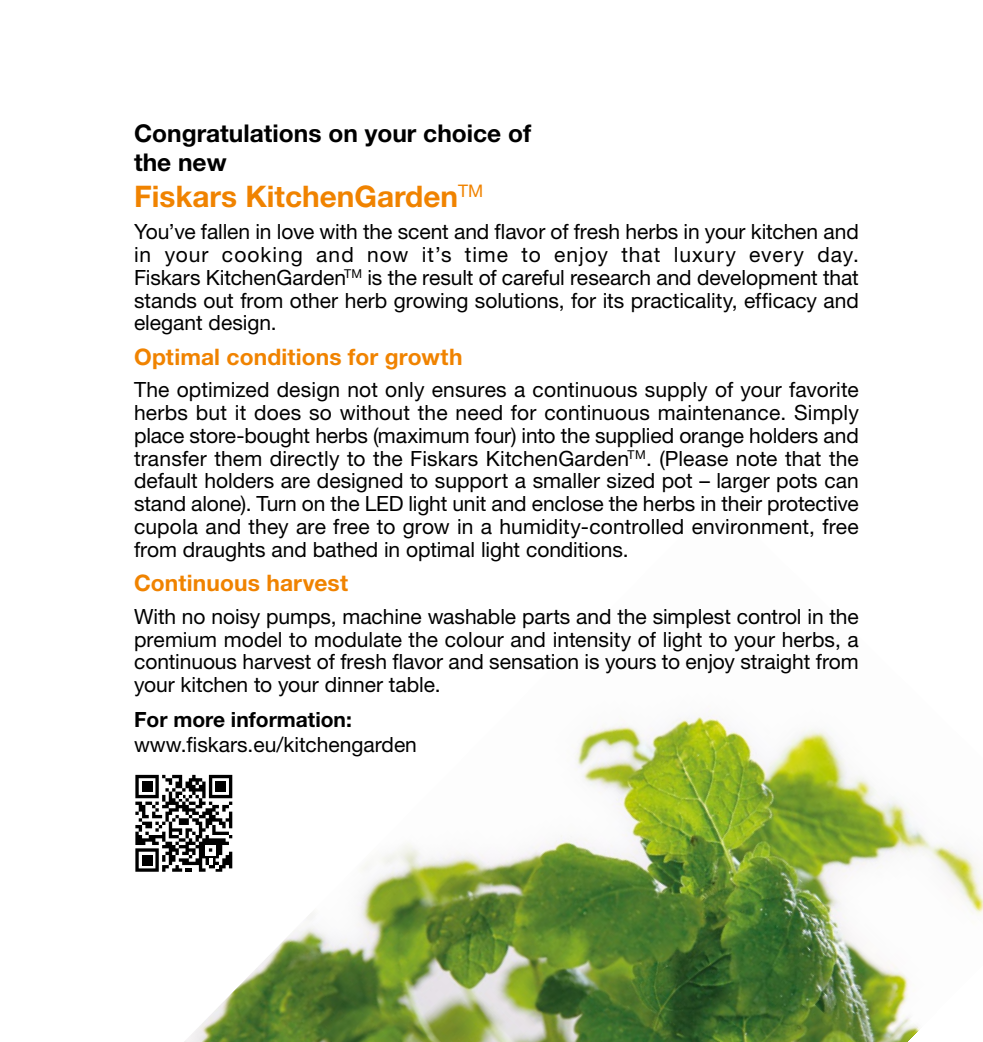
<style>
.page{position:relative;width:983px;height:1042px;background:#fff}
.page>*{position:absolute;margin:0;border:0;box-sizing:border-box;transform-origin:0 0}
.t1{font:700 29.75px "Helvetica Neue LT Std";color:#f08300}
.t2{font:700 24.5px/29.4px "Helvetica Neue LT Std";color:#000}
.t3{font:700 22.75px "Helvetica Neue LT Std";letter-spacing:.005em;color:#f08300}
.t4{font:21px/22.8px "Helvetica Neue LT Std";letter-spacing:-.005em;color:#000;text-align:justify}
.t5{font:700 21px "Helvetica Neue LT Std";color:#000}
</style>
<div class="page">
<img style="left:184px;top:710px;width:798px;height:332px">
<svg style="left:135px;top:765px;width:107px;height:117px"></svg>
<p class="t2" style="left:134px;top:118px;width:398px">Congratulations on your choice of the new</p>
<h1 class="t1" style="left:134px;top:178px;width:350px">Fiskars KitchenGarden<sup>TM</sup></h1>
<p class="t4" style="left:134px;top:220px;width:726px">You’ve fallen in love with the scent and flavor of fresh herbs in your kitchen and in your cooking and now it’s time to enjoy that luxury every day.<br>Fiskars KitchenGarden<sup>TM</sup> is the result of careful research and development that stands out from other herb growing solutions, for its practicality, efficacy and elegant design.</p>
<p class="t3" style="left:134px;top:343px;width:330px">Optimal conditions for growth</p>
<p class="t4" style="left:134px;top:378px;width:726px">The optimized design not only ensures a continuous supply of your favorite herbs but it does so without the need for continuous maintenance. Simply place store-bought herbs (maximum four) into the supplied orange holders and transfer them directly to the Fiskars KitchenGarden<sup>TM</sup>. (Please note that the default holders are designed to support a smaller sized pot – larger pots can stand alone). Turn on the LED light unit and enclose the herbs in their protective cupola and they are free to grow in a humidity-controlled environment, free from draughts and bathed in optimal light conditions.</p>
<p class="t3" style="left:134px;top:569px;width:215px">Continuous harvest</p>
<p class="t4" style="left:134px;top:605px;width:726px">With no noisy pumps, machine washable parts and the simplest control in the premium model to modulate the colour and intensity of light to your herbs, a continuous harvest of fresh flavor and sensation is yours to enjoy straight from your kitchen to your dinner table.</p>
<p class="t5" style="left:134px;top:707px;width:219px">For more information:</p>
<p class="t4" style="left:134px;top:733px;width:284px">www.fiskars.eu/kitchengarden</p>
</div>
